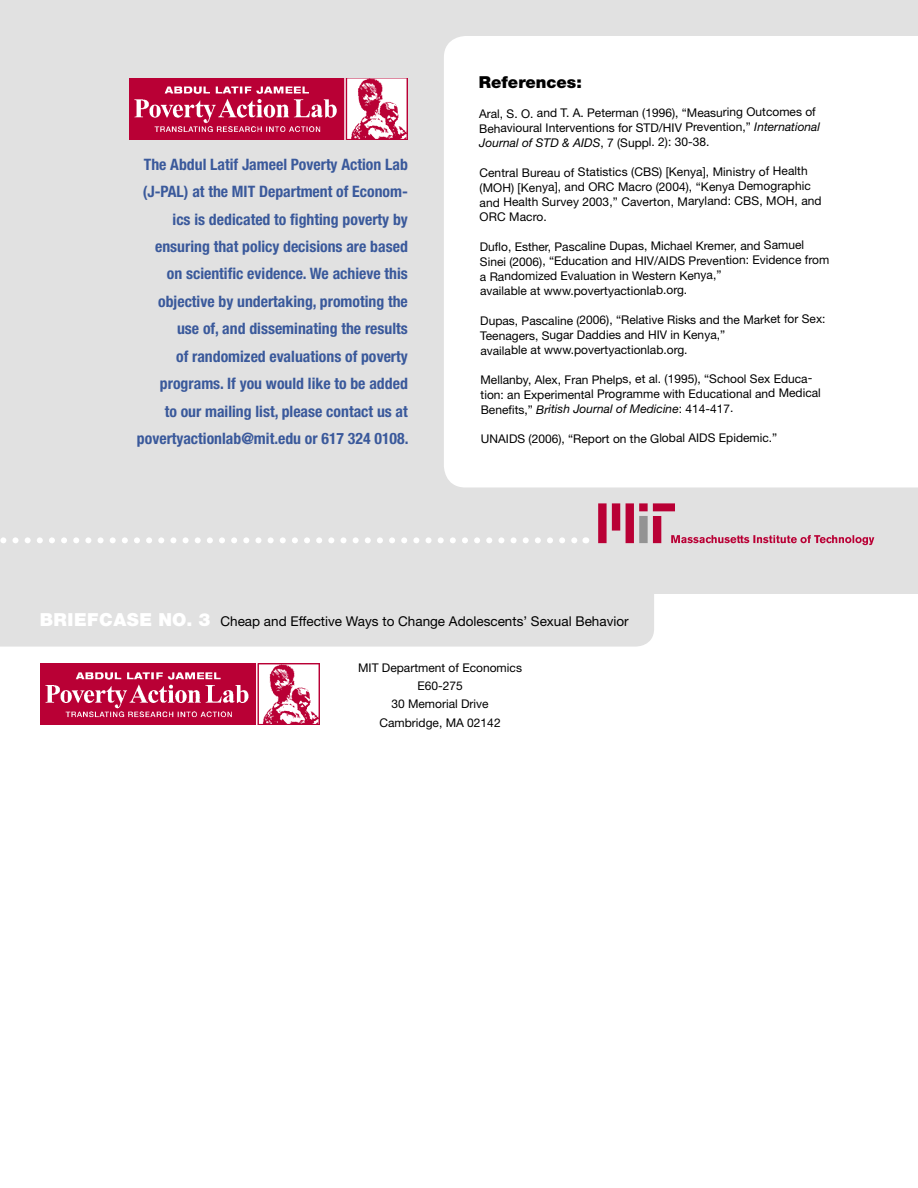
<style>
.page{position:relative;width:918px;height:1188px;background:#fff}
.page>*{position:absolute;margin:0;border:0;box-sizing:border-box;transform-origin:0 0}
.t1{font:900 16.5px "Helvetica Neue LT";letter-spacing:-.005em;color:#000}
.t2{font:700 condensed 15.75px/27.5px "Helvetica Neue LT";color:#3a599b;text-align:right}
.t3{font:13.5px "Helvetica Neue LT";color:#000}
.t4{font:12px/14.9px "Helvetica Neue LT";letter-spacing:-.005em;color:#000}
.s1{font-style:italic}
.s2{font-weight:900;font-size:18px;color:#fff}
</style>
<div class="page">
<img style="left:41px;top:663px;width:278px;height:62px">
<div style="left:0;top:594px;width:654px;height:53px;background:#e1e1e1"></div>
<div style="left:0;top:0;width:918px;height:594px;background:#e1e1e1"></div>
<svg style="left:598px;top:503px;width:276px;height:42px"></svg>
<div style="left:639px;top:516px;width:9px;height:27px;background:#939393"></div>
<img style="left:129px;top:78px;width:279px;height:62px">
<div style="left:444px;top:36px;width:474px;height:452px;background:#fff"></div>
<svg style="left:0;top:537px;width:574px;height:6px"></svg>
<p class="t2" style="left:144px;top:150px;width:266px">The Abdul Latif Jameel Poverty Action Lab</p>
<p class="t2" style="left:137px;top:178px;width:273px">(J-PAL) at the MIT Department of Econom&shy;ics is dedicated to fighting poverty by ensuring that policy decisions are based on scientific evidence. We achieve this objective by undertaking, promoting the use of, and disseminating the results<br>of randomized evaluations of poverty programs. If you would like to be added<br>to our mailing list, please contact us at povertyactionlab@mit.edu or 617 324 0108.</p>
<p class="t1" style="left:479px;top:72px;width:105px">References:</p>
<p class="t4" style="left:479px;top:105px;width:343px">Aral, S. O. and T. A. Peterman (1996), “Measuring Outcomes of<br>Behavioural Interventions for STD/HIV Prevention,” <span class="s1">International<br>Journal of STD &amp; AIDS</span>, 7 (Suppl. 2): 30-38.</p>
<p class="t4" style="left:479px;top:164px;width:344px">Central Bureau of Statistics (CBS) [Kenya], Ministry of Health (MOH) [Kenya], and ORC Macro (2004), “Kenya Demographic and Health Survey 2003,” Caverton, Maryland: CBS, MOH, and ORC Macro.</p>
<p class="t4" style="left:480px;top:238px;width:351px">Duflo, Esther, Pascaline Dupas, Michael Kremer, and Samuel<br>Sinei (2006), “Education and HIV/AIDS Prevention: Evidence from a Randomized Evaluation in Western Kenya,”</p>
<p class="t4" style="left:480px;top:283px;width:209px">available at www.povertyactionlab.org.</p>
<p class="t4" style="left:480px;top:312px;width:347px">Dupas, Pascaline (2006), “Relative Risks and the Market for Sex:<br>Teenagers, Sugar Daddies and HIV in Kenya,”</p>
<p class="t4" style="left:480px;top:342px;width:209px">available at www.povertyactionlab.org.</p>
<p class="t4" style="left:481px;top:372px;width:342px">Mellanby, Alex, Fran Phelps, et al. (1995), “School Sex Educa&shy;tion: an Experimental Programme with Educational and Medical<br>Benefits,” <span class="s1">British Journal of Medicine</span>: 414-417.</p>
<p class="t4" style="left:481px;top:431px;width:298px">UNAIDS (2006), “Report on the Global AIDS Epidemic.”</p>
<p class="t3" style="left:40px;top:613px;width:590px"><span class="s2">BRIEFCASE NO. 3</span> Cheap and Effective Ways to Change Adolescents’ Sexual Behavior</p>
<p class="t4" style="left:358px;top:660px;width:165px">MIT Department of Economics</p>
<p class="t4" style="left:417px;top:678px;width:47px">E60-275</p>
<p class="t4" style="left:391px;top:697px;width:99px">30 Memorial Drive</p>
<p class="t4" style="left:380px;top:715px;width:123px">Cambridge, MA 02142</p>
</div>
